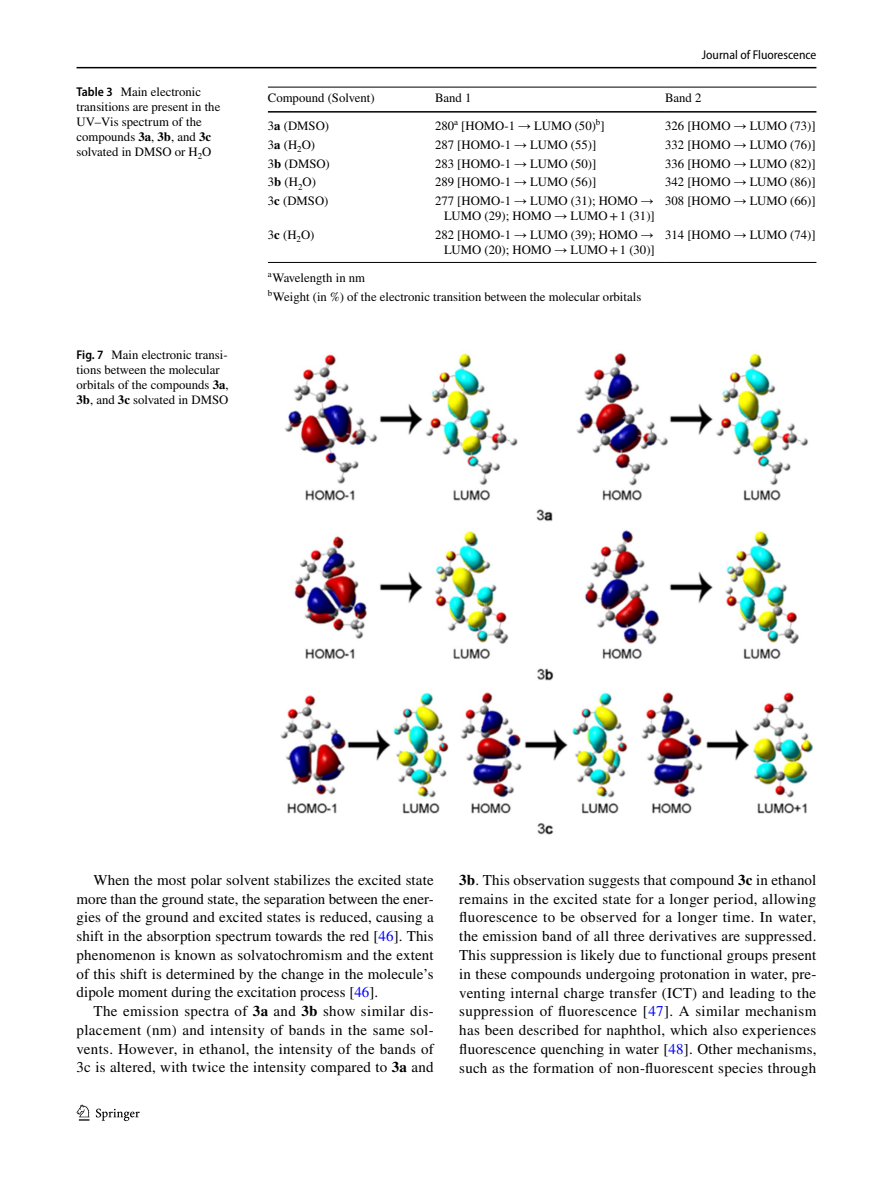
<style>
.page{position:relative;width:893px;height:1187px;background:#fff}
.page>*{position:absolute;margin:0;border:0;box-sizing:border-box;transform-origin:0 0}
.t1{font:15px/18.8px "STIX";letter-spacing:.01em;color:#000;text-align:justify}
.t2{font:12.75px/15px "STIX";color:#000}
.t3{font:semi-condensed 12.75px "Myriad Pro";color:#000}
.s1{font-family:"Myriad Pro";font-weight:600;font-stretch:semi-condensed}
.s2{font-weight:700}
.s3{font-family:"Times New Roman"}
.s4{color:#00f}
</style>
<div class="page">
<hr style="left:77px;top:67px;width:739px;height:1px;background:#000">
<svg style="left:77px;top:1104px;width:12px;height:16px"></svg>
<svg style="left:96px;top:1108px;width:44px;height:12px"></svg>
<hr style="left:268px;top:87px;width:167px;height:1px;background:#000">
<hr style="left:268px;top:111px;width:167px;height:2px;background:#000">
<hr style="left:435px;top:87px;width:230px;height:1px;background:#000">
<hr style="left:435px;top:111px;width:230px;height:2px;background:#000">
<hr style="left:665px;top:87px;width:151px;height:1px;background:#000">
<hr style="left:665px;top:111px;width:151px;height:2px;background:#000">
<hr style="left:268px;top:262px;width:167px;height:1px;background:#000">
<hr style="left:435px;top:262px;width:230px;height:1px;background:#000">
<hr style="left:665px;top:262px;width:151px;height:1px;background:#000">
<img style="left:280px;top:350px;width:533px;height:485px">
<p class="t2" style="left:77px;top:85px;width:145px"><span class="s1">Table 3</span> Main electronic transitions are present in the<br>UV–Vis spectrum of the compounds <span class="s2">3a</span>, <span class="s2">3b</span>, and <span class="s2">3c </span>solvated in DMSO or H<sub>2</sub>O</p>
<p class="t2" style="left:77px;top:348px;width:154px"><span class="s1">Fig. 7</span> Main electronic transi&shy;tions between the molecular orbitals of the compounds <span class="s2">3a</span>,<br><span class="s2">3b</span>, and <span class="s2">3c</span> solvated in DMSO</p>
<p class="t3" style="left:702px;top:48px;width:116px">Journal of Fluorescence</p>
<p class="t2" style="left:268px;top:91px;width:108px">Compound (Solvent)</p>
<p class="t2" style="left:435px;top:91px;width:38px">Band 1</p>
<p class="t2" style="left:665px;top:91px;width:38px">Band 2</p>
<p class="t2" style="left:268px;top:119px;width:63px">3<span class="s2">a</span> (DMSO)</p>
<p class="t2" style="left:435px;top:119px;width:171px">280<sup>a</sup> [HOMO-1 <span class="s3">→</span> LUMO (50)<sup>b</sup>]</p>
<p class="t2" style="left:665px;top:119px;width:152px">326 [HOMO <span class="s3">→</span> LUMO (73)]</p>
<p class="t2" style="left:268px;top:138px;width:49px">3<span class="s2">a</span> (H<sub>2</sub>O)</p>
<p class="t2" style="left:435px;top:138px;width:163px">287 [HOMO-1 <span class="s3">→</span> LUMO (55)]</p>
<p class="t2" style="left:665px;top:138px;width:152px">332 [HOMO <span class="s3">→</span> LUMO (76)]</p>
<p class="t2" style="left:268px;top:157px;width:63px">3<span class="s2">b</span> (DMSO)</p>
<p class="t2" style="left:435px;top:157px;width:163px">283 [HOMO-1 <span class="s3">→</span> LUMO (50)]</p>
<p class="t2" style="left:665px;top:157px;width:152px">336 [HOMO <span class="s3">→</span> LUMO (82)]</p>
<p class="t2" style="left:268px;top:175px;width:50px">3<span class="s2">b</span> (H<sub>2</sub>O)</p>
<p class="t2" style="left:435px;top:175px;width:163px">289 [HOMO-1 <span class="s3">→</span> LUMO (56)]</p>
<p class="t2" style="left:665px;top:175px;width:152px">342 [HOMO <span class="s3">→</span> LUMO (86)]</p>
<p class="t2" style="left:268px;top:194px;width:62px">3<span class="s2">c</span> (DMSO)</p>
<p class="t2" style="left:435px;top:194px;width:221px;text-align:right">277 [HOMO-1 <span class="s3">→</span> LUMO (31); HOMO <span class="s3">→<br></span>LUMO (29); HOMO <span class="s3">→</span> LUMO+1 (31)]</p>
<p class="t2" style="left:665px;top:194px;width:152px">308 [HOMO <span class="s3">→</span> LUMO (66)]</p>
<p class="t2" style="left:268px;top:228px;width:48px">3<span class="s2">c</span> (H<sub>2</sub>O)</p>
<p class="t2" style="left:435px;top:228px;width:221px;text-align:right">282 [HOMO-1 <span class="s3">→</span> LUMO (39); HOMO <span class="s3">→<br></span>LUMO (20); HOMO <span class="s3">→</span> LUMO+1 (30)]</p>
<p class="t2" style="left:665px;top:228px;width:152px">314 [HOMO <span class="s3">→</span> LUMO (74)]</p>
<p class="t2" style="left:268px;top:269px;width:375px;line-height:19.2px"><sup>a</sup>Wavelength in nm<br><sup>b</sup>Weight (in %) of the electronic transition between the molecular orbitals</p>
<p class="t1" style="left:77px;top:871px;width:359px;text-indent:17px">When the most polar solvent stabilizes the excited state more than the ground state, the separation between the ener&shy;gies of the ground and excited states is reduced, causing a shift in the absorption spectrum towards the red [<span class="s4">46</span>]. This phenomenon is known as solvatochromism and the extent of this shift is determined by the change in the molecule’s dipole moment during the excitation process [<span class="s4">46</span>].</p>
<p class="t1" style="left:77px;top:1002px;width:359px;text-indent:17px">The emission spectra of <span class="s2">3a</span> and <span class="s2">3b</span> show similar dis&shy;placement (nm) and intensity of bands in the same sol&shy;vents. However, in ethanol, the intensity of the bands of 3c is altered, with twice the intensity compared to <span class="s2">3a</span> and</p>
<p class="t1" style="left:459px;top:871px;width:359px"><span class="s2">3b</span>. This observation suggests that compound <span class="s2">3c</span> in ethanol remains in the excited state for a longer period, allowing fluorescence to be observed for a longer time. In water, the emission band of all three derivatives are suppressed.<br>This suppression is likely due to functional groups present in these compounds undergoing protonation in water, pre&shy;venting internal charge transfer (ICT) and leading to the suppression of fluorescence [<span class="s4">47</span>]. A similar mechanism has been described for naphthol, which also experiences fluorescence quenching in water [<span class="s4">48</span>]. Other mechanisms, such as the formation of non-fluorescent species through</p>
</div>
